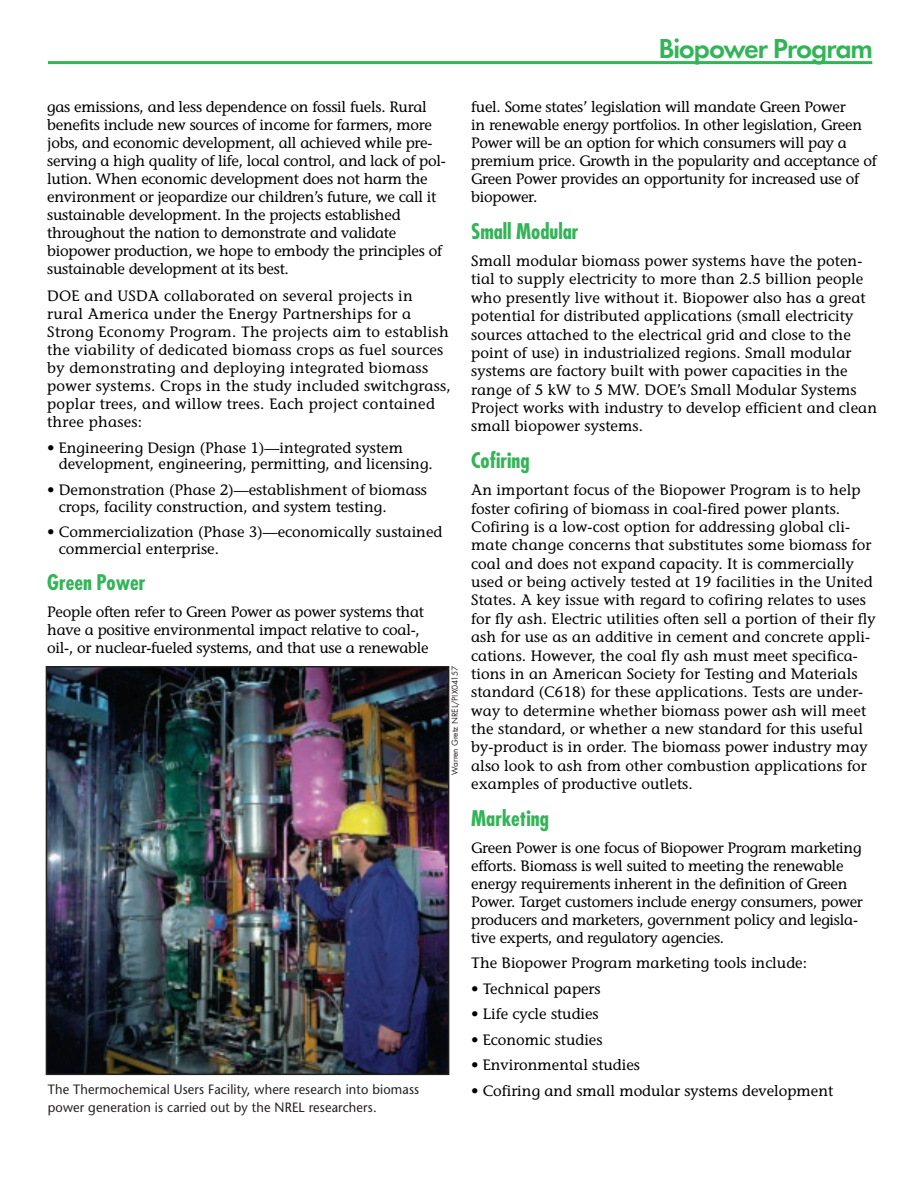
<style>
.page{position:relative;width:918px;height:1188px;background:#fff}
.page>*{position:absolute;margin:0;border:0;box-sizing:border-box;transform-origin:0 0}
.t1{font:600 28.5px "Futura T";letter-spacing:-.04em;color:#32b457}
.t2{font:700 condensed 21px "Futura";color:#32b457}
.t3{font:15px/18.5px "Stone Informal";letter-spacing:.005em;color:#000}
.t4{font:15px/18px "Stone Informal";letter-spacing:-.015em;color:#000}
.t5{font:13.5px/18px "Stone Sans";letter-spacing:.01em;color:#231f20;scale:.95 1}
.t6{font:9px "Futura T";color:#231f20}
</style>
<div class="page">
<hr style="left:48px;top:61px;width:824px;height:3px;background:#32b457">
<img style="left:49px;top:669px;width:397px;height:403px">
<div style="left:46px;top:666px;width:403px;height:409px;border:2px solid #231f20"></div>
<h1 class="t1" style="left:658px;top:37px;width:216px">Biopower Program</h1>
<p class="t4" style="left:47px;top:100px;width:400px">gas emissions, and less dependence on fossil fuels. Rural benefits include new sources of income for farmers, more jobs, and economic development, all achieved while pre&shy;serving a high quality of life, local control, and lack of pol&shy;lution. When economic development does not harm the environment or jeopardize our children’s future, we call it sustainable development. In the projects established throughout the nation to demonstrate and validate biopower production, we hope to embody the principles of sustainable development at its best.</p>
<p class="t3" style="left:47px;top:289px;width:405px;line-height:18px">DOE and USDA collaborated on several projects in rural America under the Energy Partnerships for a Strong Economy Program. The projects aim to establish the viability of dedicated biomass crops as fuel sources by demonstrating and deploying integrated biomass power systems. Crops in the study included switchgrass, poplar trees, and willow trees. Each project contained three phases:</p>
<p class="t3" style="left:59px;top:441px;width:375px;line-height:16.5px;text-indent:-12px">• Engineering Design (Phase 1)—integrated system development, engineering, permitting, and licensing.</p>
<p class="t3" style="left:59px;top:483px;width:370px;line-height:16.5px;text-indent:-12px">• Demonstration (Phase 2)—establishment of biomass crops, facility construction, and system testing.</p>
<p class="t3" style="left:59px;top:525px;width:385px;line-height:16.5px;text-indent:-12px">• Commercialization (Phase 3)—economically sustained commercial enterprise.</p>
<h2 class="t2" style="left:47px;top:573px;width:100px">Green Power</h2>
<p class="t4" style="left:47px;top:604px;width:383px">People often refer to Green Power as power systems that have a positive environmental impact relative to coal-, oil-, or nuclear-fueled systems, and that use a renewable</p>
<p class="t6" style="left:451px;top:775px;width:110px;rotate:-90deg">Warren Gretz NREL/PIX04157</p>
<p class="t5" style="left:48px;top:1082px;width:392px">The Thermochemical Users Facility, where research into biomass power generation is carried out by the NREL researchers.</p>
<p class="t4" style="left:471px;top:100px;width:407px">fuel. Some states’ legislation will mandate Green Power<br>in renewable energy portfolios. In other legislation, Green Power will be an option for which consumers will pay a premium price. Growth in the popularity and acceptance of Green Power provides an opportunity for increased use of biopower.</p>
<h2 class="t2" style="left:471px;top:222px;width:109px">Small Modular</h2>
<p class="t3" style="left:471px;top:253px;width:408px">Small modular biomass power systems have the poten&shy;tial to supply electricity to more than 2.5 billion people who presently live without it. Biopower also has a great potential for distributed applications (small electricity sources attached to the electrical grid and close to the point of use) in industrialized regions. Small modular systems are factory built with power capacities in the range of 5 kW to 5 MW. DOE’s Small Modular Systems Project works with industry to develop efficient and clean small biopower systems.</p>
<h2 class="t2" style="left:471px;top:451px;width:60px">Cofiring</h2>
<p class="t3" style="left:471px;top:482px;width:406px">An important focus of the Biopower Program is to help foster cofiring of biomass in coal-fired power plants.<br>Cofiring is a low-cost option for addressing global cli&shy;mate change concerns that substitutes some biomass for coal and does not expand capacity. It is commercially used or being actively tested at 19 facilities in the United States. A key issue with regard to cofiring relates to uses for fly ash. Electric utilities often sell a portion of their fly ash for use as an additive in cement and concrete appli&shy;cations. However, the coal fly ash must meet specifica&shy;tions in an American Society for Testing and Materials standard (C618) for these applications. Tests are under&shy;way to determine whether biomass power ash will meet the standard, or whether a new standard for this useful by-product is in order. The biomass power industry may also look to ash from other combustion applications for examples of productive outlets.</p>
<h2 class="t2" style="left:471px;top:808px;width:79px">Marketing</h2>
<p class="t4" style="left:471px;top:840px;width:393px">Green Power is one focus of Biopower Program marketing efforts. Biomass is well suited to meeting the renewable energy requirements inherent in the definition of Green Power. Target customers include energy consumers, power producers and marketers, government policy and legisla&shy;tive experts, and regulatory agencies.</p>
<p class="t3" style="left:471px;top:955px;width:337px">The Biopower Program marketing tools include:</p>
<p class="t3" style="left:471px;top:981px;width:131px">• Technical papers</p>
<p class="t3" style="left:471px;top:1006px;width:129px">• Life cycle studies</p>
<p class="t3" style="left:471px;top:1032px;width:133px">• Economic studies</p>
<p class="t3" style="left:471px;top:1058px;width:170px">• Environmental studies</p>
<p class="t3" style="left:471px;top:1083px;width:364px">• Cofiring and small modular systems development</p>
</div>
